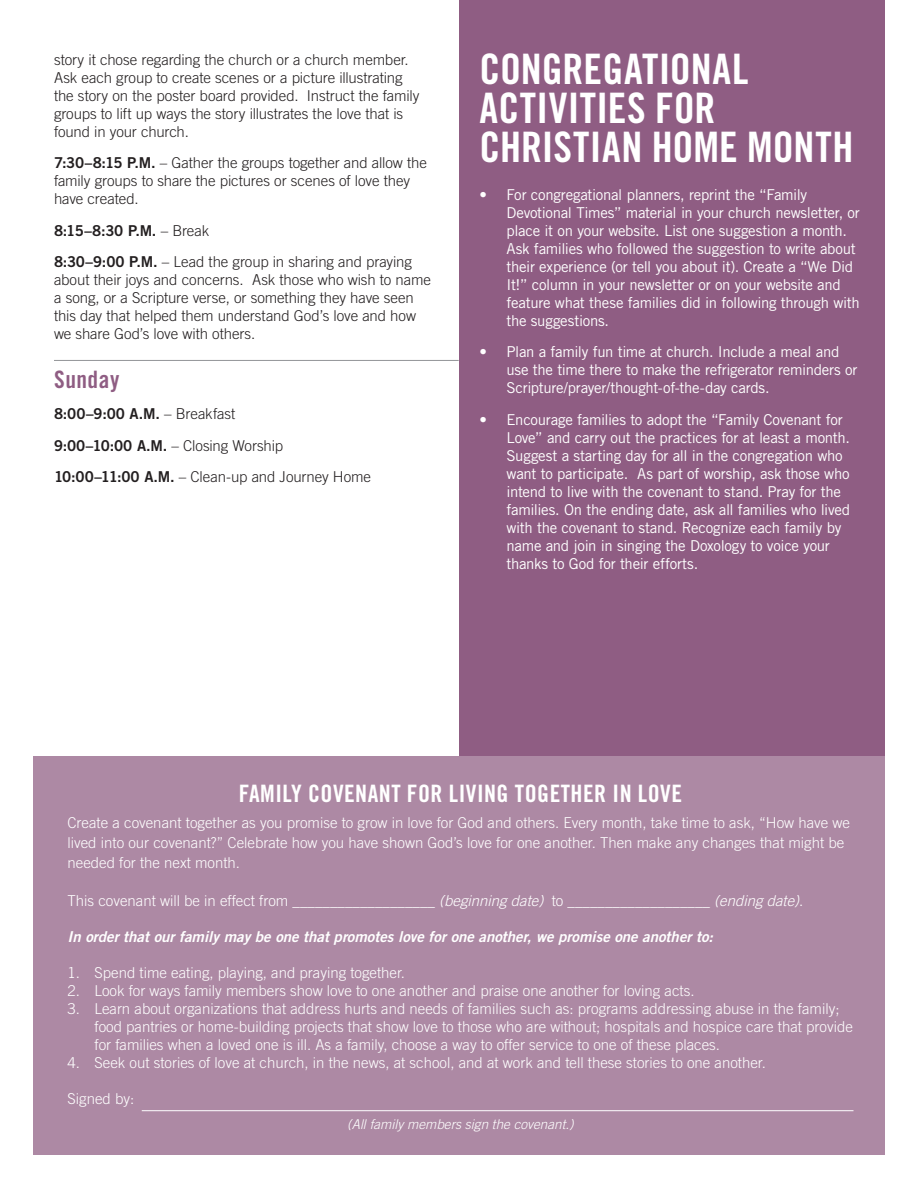
<style>
.page{position:relative;width:918px;height:1188px;background:#fff}
.page>*{position:absolute;margin:0;border:0;box-sizing:border-box;transform-origin:0 0}
.t1{font:42px/39px "Trade Gothic LT Std Bd Cn 20";color:#fff}
.t2{font:24px "Trade Gothic LT Std Bd Cn 20";letter-spacing:.02em;color:#fff}
.t3{font:24px "Trade Gothic LT Std Bd Cn 20";letter-spacing:.02em;color:#8f5d83}
.t4{font:15px/18px "Trade Gothic LT Std";letter-spacing:-.02em;color:#fff}
.t5{font:300 15px/19.6px "Trade Gothic LT Std";color:#fff}
.t6{font:300 15px/18px "Trade Gothic LT Std";letter-spacing:-.005em;color:#231f20}
.t7{font:15px "Trade Gothic LT Std Bd 2 Obl";color:#fff}
.t8{font:15px "Trade Gothic LT Std Bd 2";letter-spacing:-.01em;color:#231f20}
.t9{font:italic 300 13.5px "Trade Gothic LT Std";color:#fff}
.s1{font-family:"Trade Gothic LT Std Bd 2";font-weight:400}
.s2{font-family:"Trade Gothic LT Std";font-weight:300}
.s3{font-style:italic}
</style>
<div class="page">
<hr style="left:54px;top:360px;width:405px;height:1px;background:#939598">
<div style="left:459px;top:0;width:426px;height:756px;background:#8f5d83"></div>
<div style="left:33px;top:756px;width:852px;height:399px;background:#ad89a4"></div>
<hr style="left:142px;top:1110px;width:712px;height:1px;background:#fff">
<p class="t6" style="left:54px;top:50px;width:367px">story it chose regarding the church or a church member.<br>Ask each group to create scenes or a picture illustrating the story on the poster board provided. Instruct the family groups to lift up ways the story illustrates the love that is found in your church.</p>
<p class="t6" style="left:54px;top:154px;width:374px"><span class="s1">7:30–8:15 P.M.</span> – Gather the groups together and allow the family groups to share the pictures or scenes of love they have created.</p>
<p class="t8" style="left:54px;top:221px;width:157px">8:15–8:30 P.M. <span class="s2">– Break</span></p>
<p class="t6" style="left:54px;top:253px;width:378px"><span class="s1">8:30–9:00 P.M.</span> – Lead the group in sharing and praying about their joys and concerns. Ask those who wish to name a song, or a Scripture verse, or something they have seen this day that helped them understand God’s love and how we share God’s love with others.</p>
<h2 class="t3" style="left:54px;top:364px;width:67px">Sunday</h2>
<p class="t8" style="left:54px;top:404px;width:183px">8:00–9:00 A.M. <span class="s2">– Breakfast</span></p>
<p class="t6" style="left:54px;top:429px;width:319px;line-height:31.5px"><span class="s1">9:00–10:00 A.M.</span> – Closing Worship<br><span class="s1">10:00–11:00 A.M.</span> – Clean-up and Journey Home</p>
<h1 class="t1" style="left:480px;top:50px;width:375px">CONGREGATIONAL<br>ACTIVITIES FOR<br>CHRISTIAN HOME MONTH</h1>
<p class="t4" style="left:507px;top:185px;width:355px;text-indent:-27px">• For congregational planners, reprint the “Family Devotional Times” material in your church newsletter, or place it on your website. List one suggestion a month.<br>Ask families who followed the suggestion to write about their experience (or tell you about it). Create a “We Did It!” column in your newsletter or on your website and feature what these families did in following through with the suggestions.</p>
<p class="t4" style="left:507px;top:343px;width:352px;text-indent:-27px">• Plan a family fun time at church. Include a meal and use the time there to make the refrigerator reminders or<br>Scripture/prayer/thought-of-the-day cards.</p>
<p class="t4" style="left:507px;top:410px;width:345px;text-indent:-27px">• Encourage families to adopt the “Family Covenant for Love” and carry out the practices for at least a month.<br>Suggest a starting day for all in the congregation who want to participate. As part of worship, ask those who intend to live with the covenant to stand. Pray for the families. On the ending date, ask all families who lived with the covenant to stand. Recognize each family by name and join in singing the Doxology to voice your thanks to God for their efforts.</p>
<h2 class="t2" style="left:239px;top:779px;width:445px">FAMILY COVENANT FOR LIVING TOGETHER IN LOVE</h2>
<p class="t5" style="left:68px;top:813px;width:784px">Create a covenant together as you promise to grow in love for God and others. Every month, take time to ask, “How have we lived into our covenant?” Celebrate how you have shown God’s love for one another. Then make any changes that might be needed for the next month.</p>
<p class="t5" style="left:68px;top:890px;width:737px">This covenant will be in effect from ___________________ <span class="s3">(beginning date)</span> to ___________________ <span class="s3">(ending date)</span>.</p>
<p class="t7" style="left:68px;top:927px;width:647px">In order that our family may be one that promotes love for one another, we promise one another to:</p>
<p class="t5" style="left:68px;top:962px;width:339px">1. Spend time eating, playing, and praying together.</p>
<p class="t5" style="left:68px;top:980px;width:629px">2. Look for ways family members show love to one another and praise one another for loving acts.</p>
<p class="t5" style="left:94px;top:999px;width:760px;line-height:18px;text-indent:-27px">3. Learn about organizations that address hurts and needs of families such as: programs addressing abuse in the family; food pantries or home-building projects that show love to those who are without; hospitals and hospice care that provide for families when a loved one is ill. As a family, choose a way to offer service to one of these places.</p>
<p class="t5" style="left:68px;top:1052px;width:700px">4. Seek out stories of love at church, in the news, at school, and at work and tell these stories to one another.</p>
<p class="t5" style="left:68px;top:1088px;width:68px">Signed by:</p>
<p class="t9" style="left:347px;top:1116px;width:228px">(All family members sign the covenant.)</p>
</div>
